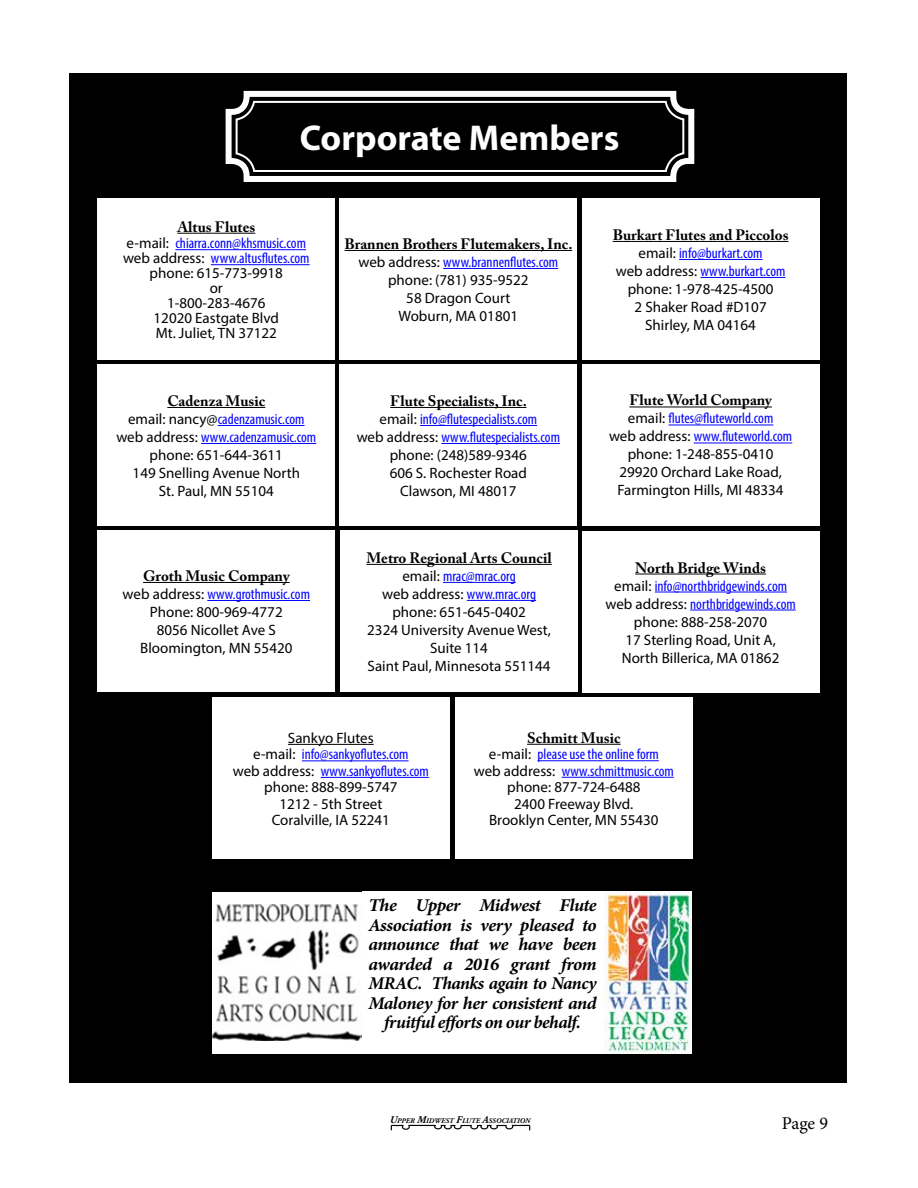
<style>
.page{position:relative;width:918px;height:1188px;background:#fff}
.page>*{position:absolute;margin:0;border:0;box-sizing:border-box;transform-origin:0 0}
.t1{font:700 36px "Myriad Pro";color:#fff}
.t2{font:italic 700 18px/19.5px "Minion Pro";letter-spacing:-.025em;color:#000;text-align:center}
.t3{font:18px "Minion Pro";color:#000}
.t4{font:15px/18px "Myriad Pro";color:#000;text-align:center}
.t5{font:700 15px "Adobe Caslon Pro";color:#000}
.t6{font:italic 700 7.2px "Adobe Garamond Pro";color:#000}
.s1{font-stretch:condensed;color:#00f}
.s2{font-size:10.2px}
</style>
<div class="page">
<div style="left:69px;top:73px;width:777px;height:1010px;background:#000"></div>
<svg style="left:390px;top:1124px;width:141px;height:6px"></svg>
<svg style="left:225px;top:90px;width:470px;height:92px"></svg>
<div style="left:236px;top:101px;width:448px;height:71px;border:2px solid #fff;border-radius:18px"></div>
<div style="left:98px;top:198px;width:237px;height:162px;background:#fff"></div>
<hr style="left:177px;top:233px;width:78px;height:1px;background:#000">
<hr style="left:175px;top:249px;width:131px;height:1px;background:#00f">
<hr style="left:211px;top:264px;width:99px;height:1px;background:#00f">
<div style="left:340px;top:198px;width:237px;height:162px;background:#fff"></div>
<hr style="left:344px;top:250px;width:228px;height:1px;background:#000">
<hr style="left:443px;top:268px;width:115px;height:1px;background:#00f">
<div style="left:582px;top:198px;width:237px;height:162px;background:#fff"></div>
<hr style="left:613px;top:241px;width:176px;height:1px;background:#000">
<hr style="left:679px;top:259px;width:84px;height:1px;background:#00f">
<hr style="left:700px;top:277px;width:85px;height:1px;background:#00f">
<div style="left:98px;top:364px;width:237px;height:162px;background:#fff"></div>
<hr style="left:167px;top:407px;width:98px;height:1px;background:#000">
<hr style="left:218px;top:425px;width:87px;height:1px;background:#00f">
<hr style="left:201px;top:443px;width:115px;height:1px;background:#00f">
<div style="left:340px;top:364px;width:237px;height:162px;background:#fff"></div>
<hr style="left:390px;top:407px;width:136px;height:1px;background:#000">
<hr style="left:420px;top:425px;width:117px;height:1px;background:#00f">
<hr style="left:441px;top:443px;width:119px;height:1px;background:#00f">
<div style="left:582px;top:364px;width:237px;height:162px;background:#fff"></div>
<hr style="left:629px;top:407px;width:143px;height:1px;background:#000">
<hr style="left:669px;top:425px;width:104px;height:1px;background:#00f">
<hr style="left:694px;top:443px;width:98px;height:1px;background:#00f">
<div style="left:98px;top:530px;width:237px;height:162px;background:#fff"></div>
<hr style="left:143px;top:582px;width:147px;height:1px;background:#000">
<hr style="left:207px;top:600px;width:103px;height:1px;background:#00f">
<div style="left:340px;top:530px;width:238px;height:162px;background:#fff"></div>
<hr style="left:366px;top:564px;width:186px;height:1px;background:#000">
<hr style="left:443px;top:582px;width:73px;height:1px;background:#00f">
<hr style="left:467px;top:600px;width:69px;height:1px;background:#00f">
<div style="left:582px;top:531px;width:237px;height:162px;background:#fff"></div>
<hr style="left:635px;top:574px;width:131px;height:1px;background:#000">
<hr style="left:655px;top:592px;width:132px;height:1px;background:#00f">
<hr style="left:690px;top:610px;width:106px;height:1px;background:#00f">
<div style="left:455px;top:698px;width:238px;height:162px;background:#fff"></div>
<hr style="left:527px;top:744px;width:94px;height:1px;background:#000">
<hr style="left:538px;top:760px;width:121px;height:1px;background:#00f">
<hr style="left:562px;top:777px;width:112px;height:1px;background:#00f">
<div style="left:212px;top:698px;width:238px;height:162px;background:#fff"></div>
<hr style="left:288px;top:744px;width:86px;height:1px;background:#000">
<hr style="left:302px;top:760px;width:107px;height:1px;background:#00f">
<hr style="left:321px;top:777px;width:108px;height:1px;background:#00f">
<div style="left:362px;top:892px;width:241px;height:162px;background:#fff"></div>
<img style="left:604px;top:892px;width:87px;height:162px">
<div style="left:212px;top:892px;width:150px;height:162px;background:#fff"></div>
<img style="left:212px;top:904px;width:150px;height:137px">
<h1 class="t1" style="left:300px;top:114px;width:321px">Corporate Members</h1>
<p class="t5" style="left:177px;top:218px;width:79px">Altus Flutes</p>
<p class="t4" style="left:123px;top:235px;width:188px;line-height:15px">e-mail: <span class="s1">chiarra.conn@khsmusic.com </span>web address: <span class="s1">www.altusflutes.com </span>phone: 615-773-9918<br>or<br>1-800-283-4676<br>12020 Eastgate Blvd<br>Mt. Juliet, TN 37122</p>
<p class="t5" style="left:344px;top:235px;width:230px">Brannen Brothers Flutemakers, Inc.</p>
<p class="t4" style="left:358px;top:253px;width:201px">web address: <span class="s1">www.brannenflutes.com </span>phone: (781) 935-9522<br>58 Dragon Court<br>Woburn, MA 01801</p>
<p class="t5" style="left:167px;top:392px;width:99px">Cadenza Music</p>
<p class="t4" style="left:116px;top:410px;width:201px">email: nancy@<span class="s1">cadenzamusic.com </span>web address: <span class="s1">www.cadenzamusic.com </span>phone: 651-644-3611<br>149 Snelling Avenue North<br>St. Paul, MN 55104</p>
<p class="t5" style="left:143px;top:567px;width:148px">Groth Music Company</p>
<p class="t4" style="left:123px;top:585px;width:189px">web address: <span class="s1">www.grothmusic.com<br></span>Phone: 800-969-4772<br>8056 Nicollet Ave S<br>Bloomington, MN 55420</p>
<p class="t5" style="left:390px;top:392px;width:138px">Flute Specialists, Inc.</p>
<p class="t4" style="left:357px;top:410px;width:205px">email: <span class="s1">info@flutespecialists.com<br></span>web address: <span class="s1">www.flutespecialists.com </span>phone: (248)589-9346<br>606 S. Rochester Road<br>Clawson, MI 48017</p>
<p class="t5" style="left:366px;top:549px;width:187px">Metro Regional Arts Council</p>
<p class="t4" style="left:367px;top:567px;width:185px">email: <span class="s1">mrac@mrac.org<br></span>web address: <span class="s1">www.mrac.org </span>phone: 651-645-0402<br>2324 University Avenue West,<br>Suite 114<br>Saint Paul, Minnesota 551144</p>
<p class="t5" style="left:613px;top:226px;width:177px">Burkart Flutes and Piccolos</p>
<p class="t4" style="left:616px;top:244px;width:171px">email: <span class="s1">info@burkart.com<br></span>web address: <span class="s1">www.burkart.com </span>phone: 1-978-425-4500<br>2 Shaker Road #D107<br>Shirley, MA 04164</p>
<p class="t5" style="left:629px;top:392px;width:144px">Flute World Company</p>
<p class="t4" style="left:609px;top:409px;width:185px">email: <span class="s1">flutes@fluteworld.com<br></span>web address: <span class="s1">www.fluteworld.com </span>phone: 1-248-855-0410<br>29920 Orchard Lake Road,<br>Farmington Hills, MI 48334</p>
<p class="t5" style="left:635px;top:559px;width:132px">North Bridge Winds</p>
<p class="t4" style="left:606px;top:576px;width:192px">email: <span class="s1">info@northbridgewinds.com </span>web address: <span class="s1">northbridgewinds.com </span>phone: 888-258-2070<br>17 Sterling Road, Unit A,<br>North Billerica, MA 01862</p>
<p class="t4" style="left:233px;top:729px;width:198px;line-height:16.5px">Sankyo Flutes<br>e-mail: <span class="s1">info@sankyoflutes.com<br></span>web address: <span class="s1">www.sankyoflutes.com </span>phone: 888-899-5747<br>1212 - 5th Street<br>Coralville, IA 52241</p>
<p class="t5" style="left:527px;top:729px;width:95px">Schmitt Music</p>
<p class="t4" style="left:474px;top:746px;width:202px;line-height:16.5px">e-mail: <span class="s1">please use the online form </span>web address: <span class="s1">www.schmittmusic.com </span>phone: 877-724-6488<br>2400 Freeway Blvd.<br>Brooklyn Center, MN 55430</p>
<p class="t2" style="left:368px;top:896px;width:230px">The Upper Midwest Flute<br>Association is very pleased to announce that we have been awarded a 2016 grant from<br>MRAC. Thanks again to Nancy<br>Maloney for her consistent and fruitful efforts on our behalf.</p>
<p class="t6" style="left:390px;top:1117px;width:142px"><span class="s2">U</span>PPER <span class="s2">M</span>IDWEST <span class="s2">F</span>LUTE <span class="s2">A</span>SSOCIATION</p>
<p class="t3" style="left:782px;top:1112px;width:48px">Page 9</p>
</div>
